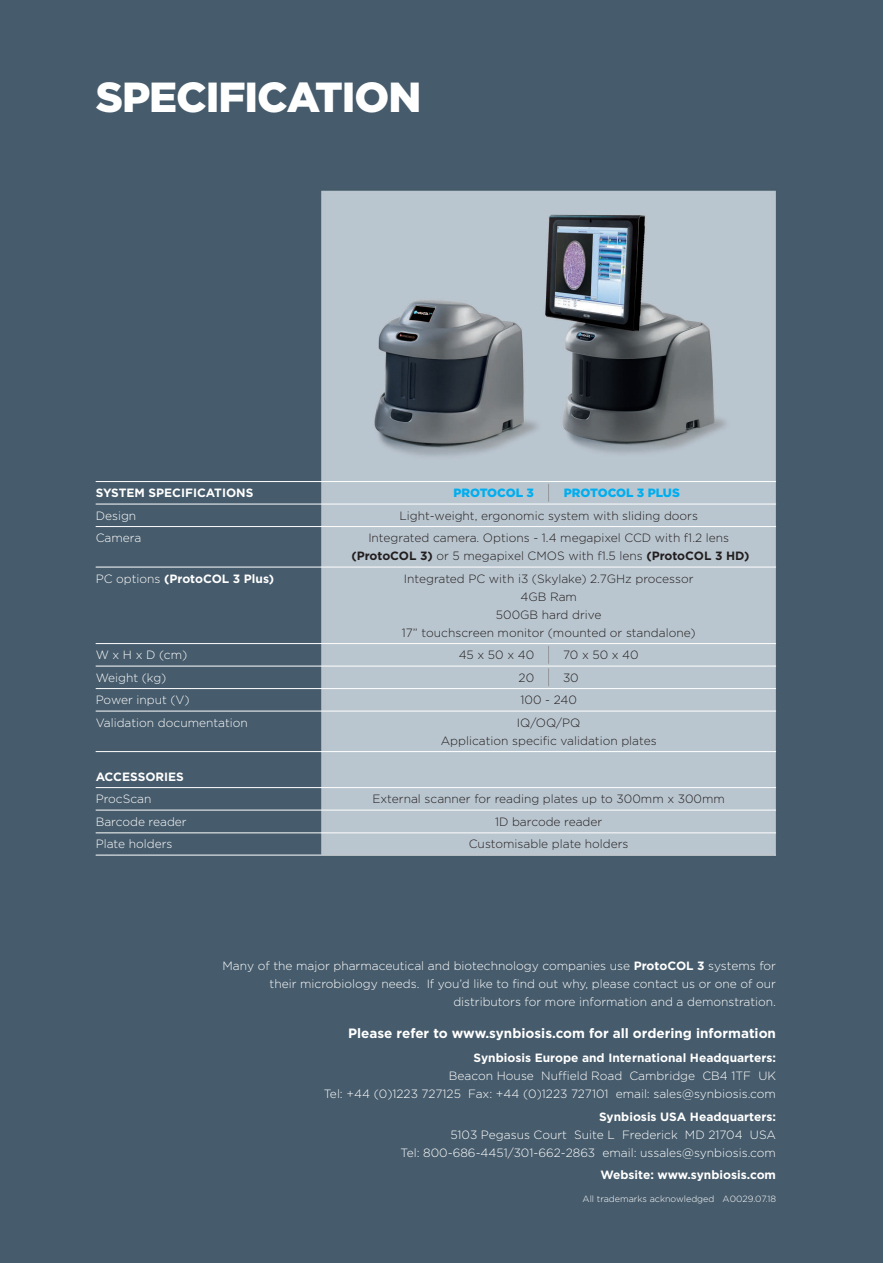
<style>
.page{position:relative;width:893px;height:1263px;background:#fff}
.page>*{position:absolute;margin:0;border:0;box-sizing:border-box;transform-origin:0 0}
.t1{font:900 42px "Gotham";letter-spacing:-.025em;color:#fff}
.t2{font:700 13.5px "Gotham";color:#fff}
.t3{font:300 12px/22.5px "Gotham";color:#fff;text-align:right}
.t4{font:300 12px/22.5px "Gotham";color:#231f20;text-align:center}
.t5{font:700 12px "Gotham";color:#fff}
.t6{font:900 12px "Gotham";color:#00aeef}
.t7{font:300 9px "Gotham";color:#fff}
.s1{font-weight:300}
.s2{font-weight:700}
</style>
<div class="page">
<img style="left:0;top:0;width:882px;height:1263px">
<hr style="left:96px;top:504px;width:680px;height:1px;background:#fff">
<hr style="left:96px;top:688px;width:680px;height:1px;background:#fff">
<hr style="left:96px;top:481px;width:680px;height:1px;background:#fff">
<hr style="left:96px;top:711px;width:680px;height:1px;background:#fff">
<hr style="left:96px;top:751px;width:680px;height:1px;background:#fff">
<hr style="left:96px;top:526px;width:680px;height:1px;background:#fff">
<hr style="left:96px;top:567px;width:680px;height:1px;background:#fff">
<hr style="left:96px;top:643px;width:680px;height:1px;background:#fff">
<hr style="left:96px;top:787px;width:680px;height:1px;background:#fff">
<hr style="left:96px;top:810px;width:680px;height:1px;background:#fff">
<hr style="left:96px;top:832px;width:680px;height:1px;background:#fff">
<hr style="left:96px;top:855px;width:680px;height:1px;background:#fff">
<svg style="left:548px;top:484px;width:1px;height:18px"></svg>
<hr style="left:96px;top:666px;width:680px;height:1px;background:#fff">
<svg style="left:548px;top:646px;width:1px;height:40px"></svg>
<h1 class="t1" style="left:96px;top:68px;width:327px">SPECIFICATION</h1>
<p class="t5" style="left:96px;top:486px;width:159px">SYSTEM SPECIFICATIONS</p>
<p class="t6" style="left:453px;top:485px;width:82px">PROTOCOL 3</p>
<p class="t6" style="left:564px;top:485px;width:118px">PROTOCOL 3 PLUS</p>
<p class="t3" style="left:96px;top:504px;width:47px;text-align:left">Design<br>Camera</p>
<p class="t5" style="left:96px;top:571px;width:180px"><span class="s1">PC options</span> (ProtoCOL 3 Plus)</p>
<p class="t4" style="left:368px;top:504px;width:362px">Light-weight, ergonomic system with sliding doors<br>Integrated camera. Options - 1.4 megapixel CCD with f1.2 lens</p>
<p class="t4" style="left:351px;top:545px;width:400px"><span class="s2">(ProtoCOL 3)</span> or 5 megapixel CMOS with f1.5 lens <span class="s2">(ProtoCOL 3 HD)<br></span>Integrated PC with i3 (Skylake) 2.7GHz processor</p>
<p class="t4" style="left:402px;top:587px;width:295px;line-height:18px">4GB Ram<br>500GB hard drive<br>17” touchscreen monitor (mounted or standalone)</p>
<p class="t4" style="left:459px;top:644px;width:77px">45 x 50 x 40</p>
<p class="t4" style="left:563px;top:644px;width:77px">70 x 50 x 40</p>
<p class="t4" style="left:519px;top:666px;width:17px">20</p>
<p class="t4" style="left:563px;top:666px;width:17px">30</p>
<p class="t4" style="left:520px;top:689px;width:58px">100 - 240</p>
<p class="t4" style="left:517px;top:711px;width:65px">IQ/OQ/PQ</p>
<p class="t4" style="left:441px;top:729px;width:217px">Application specific validation plates</p>
<p class="t3" style="left:96px;top:643px;width:154px;text-align:left">W x H x D (cm)<br>Weight (kg)<br>Power input (V)<br>Validation documentation</p>
<p class="t5" style="left:96px;top:769px;width:90px">ACCESSORIES</p>
<p class="t3" style="left:96px;top:787px;width:93px;text-align:left">ProcScan<br>Barcode reader<br>Plate holders</p>
<p class="t4" style="left:372px;top:788px;width:354px">External scanner for reading plates up to 300mm x 300mm<br>1D barcode reader<br>Customisable plate holders</p>
<p class="t3" style="left:223px;top:956px;width:555px;line-height:18px">Many of the major pharmaceutical and biotechnology companies use <span class="s2">ProtoCOL 3</span> systems for their microbiology needs. If you’d like to find out why, please contact us or one of our distributors for more information and a demonstration.</p>
<p class="t2" style="left:348px;top:1025px;width:429px">Please refer to www.synbiosis.com for all ordering information</p>
<p class="t5" style="left:473px;top:1051px;width:304px">Synbiosis Europe and International Headquarters:</p>
<p class="t3" style="left:324px;top:1067px;width:454px;line-height:18px">Beacon House Nuffield Road Cambridge CB4 1TF UK<br>Tel: +44 (0)1223 727125 Fax: +44 (0)1223 727101 email: sales@synbiosis.com</p>
<p class="t5" style="left:599px;top:1109px;width:178px">Synbiosis USA Headquarters:</p>
<p class="t3" style="left:401px;top:1125px;width:377px;line-height:18px">5103 Pegasus Court Suite L Frederick MD 21704 USA<br>Tel: 800-686-4451/301-662-2863 email: ussales@synbiosis.com</p>
<p class="t5" style="left:600px;top:1168px;width:177px">Website: www.synbiosis.com</p>
<p class="t7" style="left:583px;top:1193px;width:195px">All trademarks acknowledged A0029.07.18</p>
</div>
